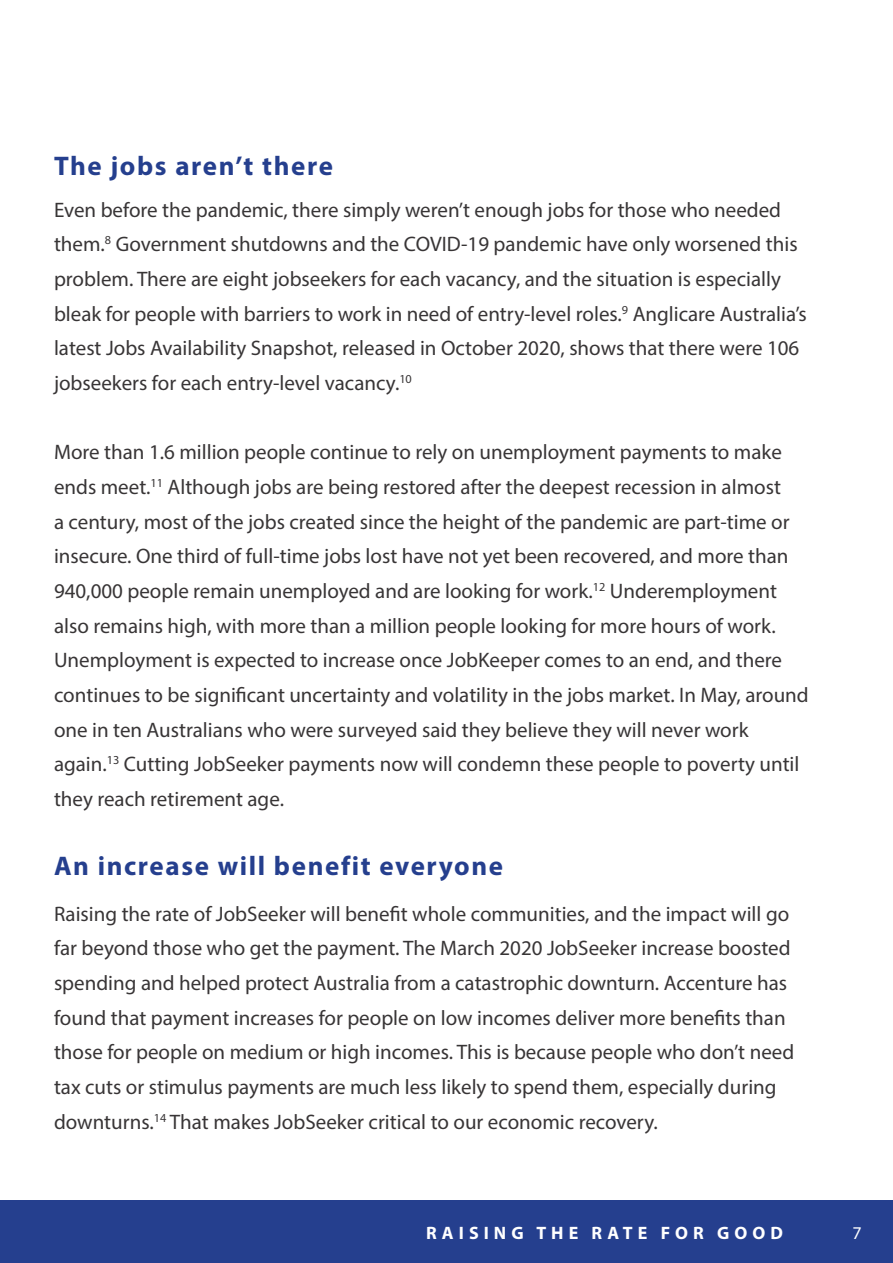
<style>
.page{position:relative;width:893px;height:1263px;background:#fff}
.page>*{position:absolute;margin:0;border:0;box-sizing:border-box;transform-origin:0 0}
.Chapter_Heading{font:700 27px "Myriad Pro";letter-spacing:.06em;color:#253f8e}
.t1{font:21px/34.7px "Myriad Pro";color:#383536}
.t2{font:700 18px "Myriad Pro";letter-spacing:.28em;color:#fff}
.t3{font:18px "Myriad Pro";color:#fff}
</style>
<div class="page">
<div style="left:1px;top:1200px;width:892px;height:63px;background:#253f8e"></div>
<p class="Chapter_Heading" style="left:54px;top:148px;width:280px">The jobs aren’t there</p>
<p class="t1" style="left:54px;top:192px;width:754px">Even before the pandemic, there simply weren’t enough jobs for those who needed them.<sup>8</sup> Government shutdowns and the COVID-19 pandemic have only worsened this problem. There are eight jobseekers for each vacancy, and the situation is especially bleak for people with barriers to work in need of entry-level roles.<sup>9</sup> Anglicare Australia’s latest Jobs Availability Snapshot, released in October 2020, shows that there were 106 jobseekers for each entry-level vacancy.<sup>10</sup></p>
<p class="t1" style="left:54px;top:435px;width:756px">More than 1.6 million people continue to rely on unemployment payments to make ends meet.<sup>11</sup> Although jobs are being restored after the deepest recession in almost<br>a century, most of the jobs created since the height of the pandemic are part-time or insecure. One third of full-time jobs lost have not yet been recovered, and more than 940,000 people remain unemployed and are looking for work.<sup>12</sup> Underemployment also remains high, with more than a million people looking for more hours of work.<br>Unemployment is expected to increase once JobKeeper comes to an end, and there continues to be significant uncertainty and volatility in the jobs market. In May, around one in ten Australians who were surveyed said they believe they will never work again.<sup>13</sup> Cutting JobSeeker payments now will condemn these people to poverty until they reach retirement age.</p>
<p class="Chapter_Heading" style="left:54px;top:848px;width:451px">An increase will benefit everyone</p>
<p class="t1" style="left:54px;top:896px;width:742px">Raising the rate of JobSeeker will benefit whole communities, and the impact will go far beyond those who get the payment. The March 2020 JobSeeker increase boosted spending and helped protect Australia from a catastrophic downturn. Accenture has found that payment increases for people on low incomes deliver more benefits than those for people on medium or high incomes. This is because people who don’t need tax cuts or stimulus payments are much less likely to spend them, especially during downturns.<sup>14</sup> That makes JobSeeker critical to our economic recovery.</p>
<p class="t2" style="left:426px;top:1221px;width:358px">RAISING THE RATE FOR GOOD</p>
<p class="t3" style="left:852px;top:1222px;width:11px">7</p>
</div>
